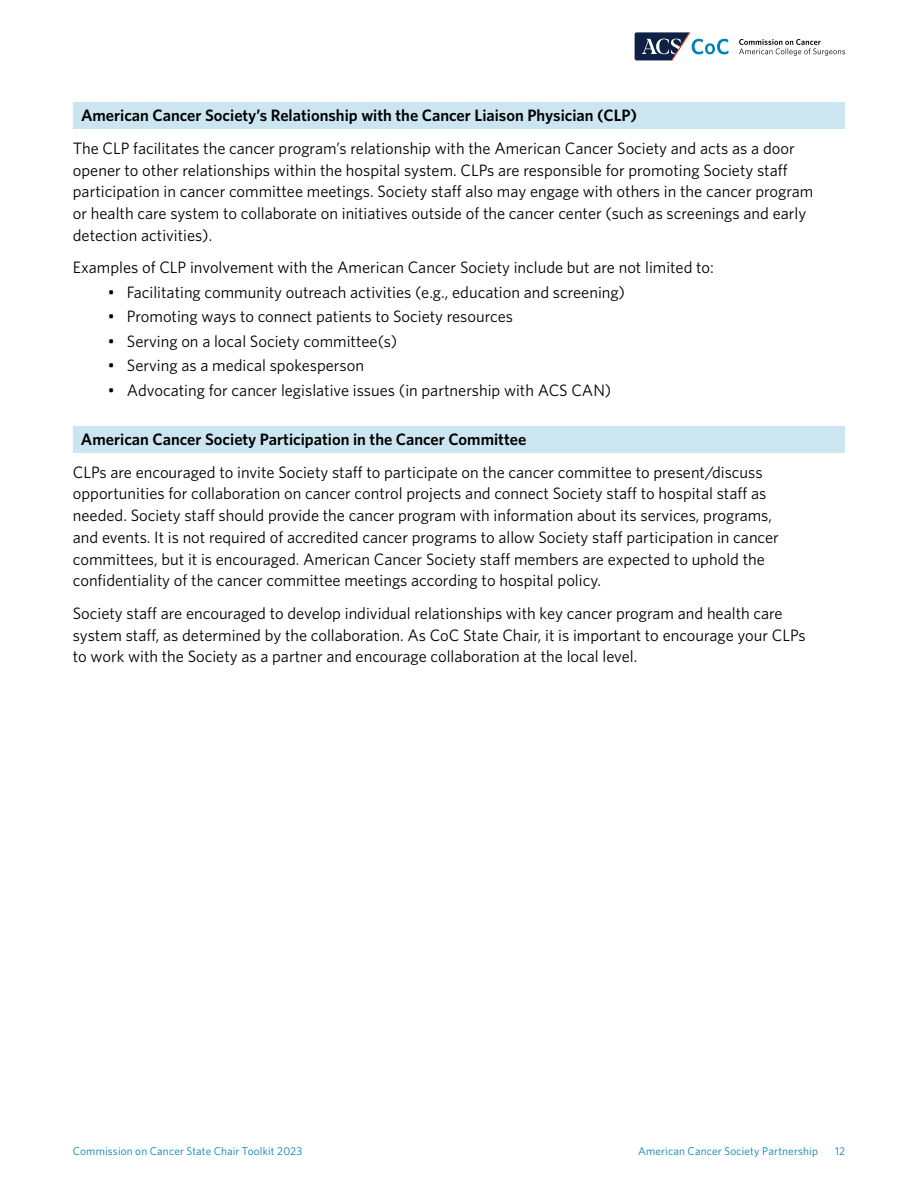
<style>
.page{position:relative;width:918px;height:1188px;background:#fff}
.page>*{position:absolute;margin:0;border:0;box-sizing:border-box;transform-origin:0 0}
.t1{font:16.5px/21.8px "Whitney";color:#000}
.t2{font:600 16.5px "Whitney";color:#000}
.t3{font:11.25px "Whitney";letter-spacing:.015em;color:#0082b8}
</style>
<div class="page">
<svg style="left:635px;top:32px;width:94px;height:28px"></svg>
<svg style="left:739px;top:39px;width:106px;height:17px"></svg>
<div style="left:73px;top:102px;width:772px;height:27px;background:#cce6f1"></div>
<div style="left:73px;top:426px;width:772px;height:27px;background:#cce6f1"></div>
<p class="t2" style="left:81px;top:104px;width:558px">American Cancer Society’s Relationship with the Cancer Liaison Physician (CLP)</p>
<p class="t1" style="left:73px;top:137px;width:742px">The CLP facilitates the cancer program’s relationship with the American Cancer Society and acts as a door opener to other relationships within the hospital system. CLPs are responsible for promoting Society staff participation in cancer committee meetings. Society staff also may engage with others in the cancer program or health care system to collaborate on initiatives outside of the cancer center (such as screenings and early detection activities).</p>
<p class="t1" style="left:73px;top:256px;width:643px">Examples of CLP involvement with the American Cancer Society include but are not limited to:</p>
<p class="t1" style="left:108px;top:281px;width:518px">• Facilitating community outreach activities (e.g., education and screening)</p>
<p class="t1" style="left:108px;top:305px;width:407px">• Promoting ways to connect patients to Society resources</p>
<p class="t1" style="left:108px;top:330px;width:291px">• Serving on a local Society committee(s)</p>
<p class="t1" style="left:108px;top:354px;width:258px">• Serving as a medical spokesperson</p>
<p class="t1" style="left:108px;top:379px;width:505px">• Advocating for cancer legislative issues (in partnership with ACS CAN)</p>
<p class="t2" style="left:81px;top:428px;width:447px">American Cancer Society Participation in the Cancer Committee</p>
<p class="t1" style="left:73px;top:461px;width:708px">CLPs are encouraged to invite Society staff to participate on the cancer committee to present/discuss opportunities for collaboration on cancer control projects and connect Society staff to hospital staff as needed. Society staff should provide the cancer program with information about its services, programs, and events. It is not required of accredited cancer programs to allow Society staff participation in cancer committees, but it is encouraged. American Cancer Society staff members are expected to uphold the confidentiality of the cancer committee meetings according to hospital policy.</p>
<p class="t1" style="left:73px;top:602px;width:734px">Society staff are encouraged to develop individual relationships with key cancer program and health care system staff, as determined by the collaboration. As CoC State Chair, it is important to encourage your CLPs to work with the Society as a partner and encourage collaboration at the local level.</p>
<p class="t3" style="left:73px;top:1144px;width:231px">Commission on Cancer State Chair Toolkit 2023</p>
<p class="t3" style="left:835px;top:1144px;width:12px">12</p>
<p class="t3" style="left:638px;top:1144px;width:181px">American Cancer Society Partnership</p>
</div>
